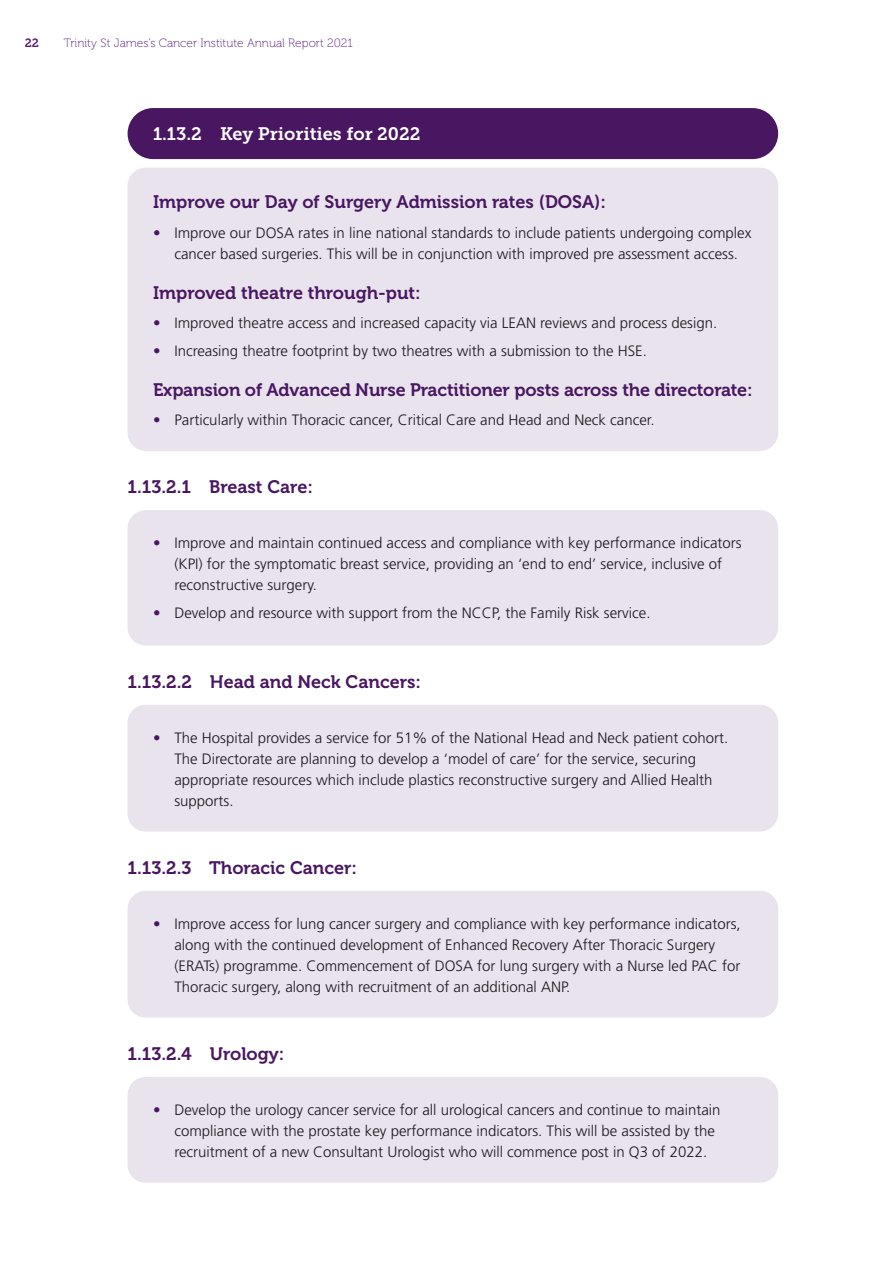
<style>
.page{position:relative;width:893px;height:1263px;background:#fff}
.page>*{position:absolute;margin:0;border:0;box-sizing:border-box;transform-origin:0 0}
.t1{font:18px "Museo 700";letter-spacing:-.005em;color:#491661}
.Box_Head{font:18px "Museo Slab 700";color:#fff}
.t2{font:300 15px/21px "Frutiger LT Std";color:#1a171c}
.t3{font:12px "Museo 100";color:#591e76}
.t4{font:12px "Museo Slab 700";color:#591e76}
.s1{color:#491661}
</style>
<div class="page">
<div style="left:128px;top:108px;width:650px;height:51px;background:#491661;border-radius:26px"></div>
<div style="left:128px;top:168px;width:650px;height:283px;background:#e8e3ed;border-radius:18px"></div>
<div style="left:128px;top:510px;width:650px;height:135px;background:#e8e3ed;border-radius:18px"></div>
<div style="left:128px;top:705px;width:650px;height:126px;background:#e8e3ed;border-radius:18px"></div>
<div style="left:128px;top:891px;width:650px;height:126px;background:#e8e3ed;border-radius:18px"></div>
<div style="left:128px;top:1077px;width:650px;height:106px;background:#e8e3ed;border-radius:18px"></div>
<p class="t4" style="left:25px;top:36px;width:16px">22</p>
<p class="t3" style="left:64px;top:37px;width:291px">Trinity St James’s Cancer Institute Annual Report 2021</p>
<p class="Box_Head" style="left:153px;top:124px;width:269px">1.13.2 Key Priorities for 2022</p>
<h3 class="t1" style="left:153px;top:192px;width:454px">Improve our Day of Surgery Admission rates (DOSA):</h3>
<p class="t2" style="left:153px;top:222px;width:600px;text-align:center"><span class="s1">•</span> Improve our DOSA rates in line national standards to include patients undergoing complex cancer based surgeries. This will be in conjunction with improved pre assessment access.</p>
<h3 class="t1" style="left:153px;top:282px;width:269px">Improved theatre through-put:</h3>
<p class="t2" style="left:153px;top:313px;width:566px"><span class="s1">•</span> Improved theatre access and increased capacity via LEAN reviews and process design.</p>
<p class="t2" style="left:153px;top:340px;width:495px"><span class="s1">•</span> Increasing theatre footprint by two theatres with a submission to the HSE.</p>
<h3 class="t1" style="left:153px;top:380px;width:601px">Expansion of Advanced Nurse Practitioner posts across the directorate:</h3>
<p class="t2" style="left:153px;top:410px;width:503px"><span class="s1">•</span> Particularly within Thoracic cancer, Critical Care and Head and Neck cancer.</p>
<h3 class="t1" style="left:128px;top:477px;width:187px">1.13.2.1 Breast Care:</h3>
<p class="t2" style="left:174px;top:533px;width:569px;text-indent:-21px"><span class="s1">•</span> Improve and maintain continued access and compliance with key performance indicators (KPI) for the symptomatic breast service, providing an ‘end to end’ service, inclusive of reconstructive surgery.</p>
<p class="t2" style="left:153px;top:602px;width:499px"><span class="s1">•</span> Develop and resource with support from the NCCP, the Family Risk service.</p>
<h3 class="t1" style="left:128px;top:671px;width:295px">1.13.2.2 Head and Neck Cancers:</h3>
<p class="t2" style="left:174px;top:727px;width:555px;text-indent:-21px"><span class="s1">•</span> The Hospital provides a service for 51% of the National Head and Neck patient cohort.<br>The Directorate are planning to develop a ‘model of care’ for the service, securing appropriate resources which include plastics reconstructive surgery and Allied Health supports.</p>
<h3 class="t1" style="left:128px;top:857px;width:231px">1.13.2.3 Thoracic Cancer:</h3>
<p class="t2" style="left:174px;top:914px;width:568px;text-indent:-21px"><span class="s1">•</span> Improve access for lung cancer surgery and compliance with key performance indicators, along with the continued development of Enhanced Recovery After Thoracic Surgery (ERATs) programme. Commencement of DOSA for lung surgery with a Nurse led PAC for Thoracic surgery, along with recruitment of an additional ANP.</p>
<h3 class="t1" style="left:128px;top:1044px;width:158px">1.13.2.4 Urology:</h3>
<p class="t2" style="left:174px;top:1100px;width:548px;text-indent:-21px"><span class="s1">•</span> Develop the urology cancer service for all urological cancers and continue to maintain compliance with the prostate key performance indicators. This will be assisted by the recruitment of a new Consultant Urologist who will commence post in Q3 of 2022.</p>
</div>
